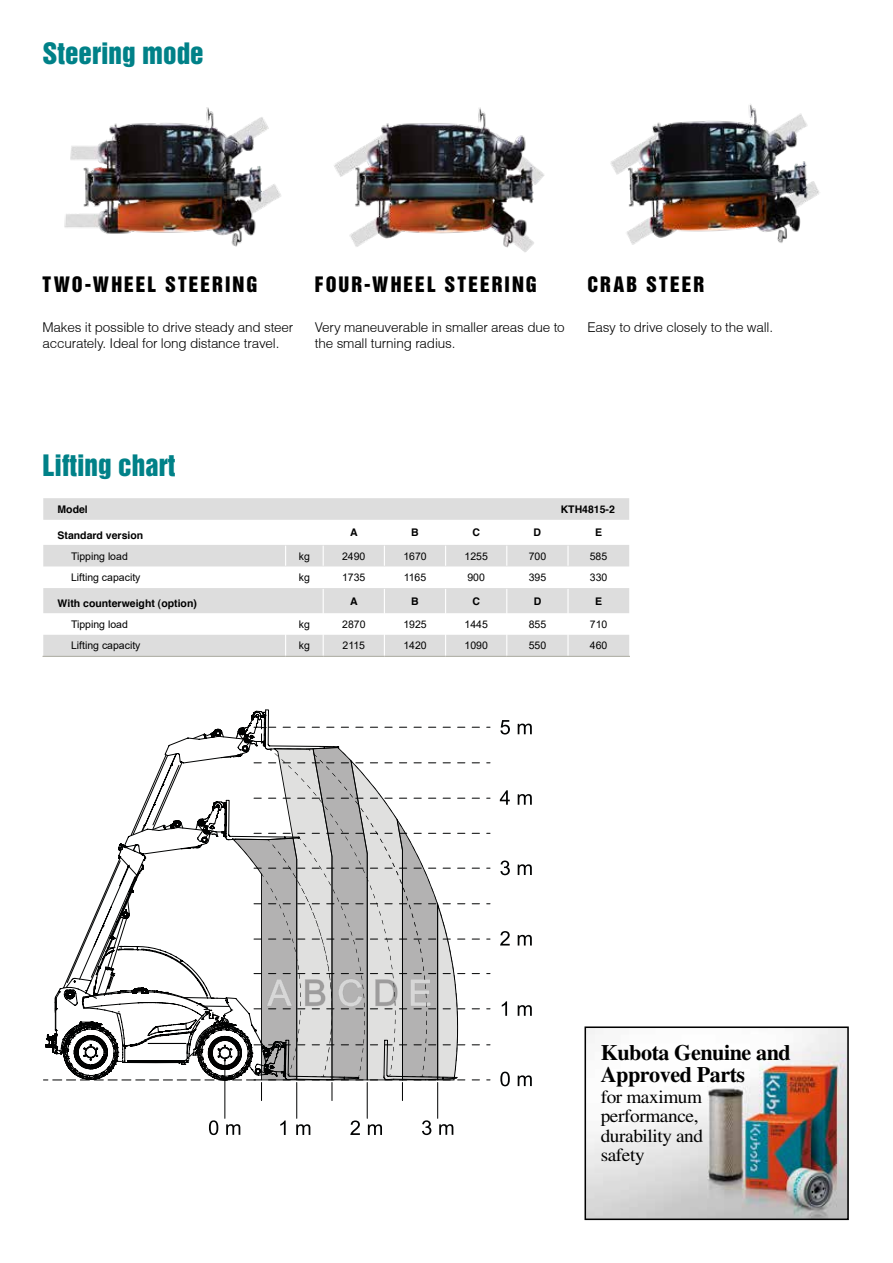
<style>
.page{position:relative;width:893px;height:1263px;background:#fff}
.page>*{position:absolute;margin:0;border:0;box-sizing:border-box;transform-origin:0 0}
.t1{font:27px "Helvetica Inserat";color:#008188}
.t2{font:700 22.05px/22.5px "Times";letter-spacing:-.02em;color:#000}
.t3{font:19.5px "Helvetica Inserat";letter-spacing:.1em;color:#000}
.t4{font:18.3px/19.2px "Times";letter-spacing:-.02em;color:#000;scale:1.05 1}
.t5{font:300 13.5px/16.2px "Helvetica";letter-spacing:-.015em;color:#000}
.t6{font:10.5px "Arial";color:#000}
.t7{font:700 10.5px "Helvetica";color:#000}
</style>
<div class="page">
<img style="left:587px;top:1029px;width:259px;height:188px">
<div style="left:584px;top:1026px;width:265px;height:194px;border:2px solid #000"></div>
<hr style="left:224px;top:1058px;width:1px;height:60px;background:#010202">
<hr style="left:296px;top:1082px;width:1px;height:36px;background:#010202">
<hr style="left:367px;top:1082px;width:1px;height:36px;background:#010202">
<hr style="left:437px;top:1082px;width:1px;height:36px;background:#010202">
<svg style="left:500px;top:720px;width:10px;height:14px"></svg>
<svg style="left:518px;top:724px;width:14px;height:10px"></svg>
<svg style="left:500px;top:790px;width:10px;height:15px"></svg>
<svg style="left:518px;top:794px;width:14px;height:11px"></svg>
<svg style="left:500px;top:860px;width:10px;height:15px"></svg>
<svg style="left:518px;top:864px;width:14px;height:11px"></svg>
<svg style="left:500px;top:931px;width:10px;height:14px"></svg>
<svg style="left:518px;top:935px;width:14px;height:10px"></svg>
<svg style="left:502px;top:1001px;width:5px;height:15px"></svg>
<svg style="left:518px;top:1005px;width:14px;height:11px"></svg>
<svg style="left:500px;top:1071px;width:10px;height:15px"></svg>
<svg style="left:518px;top:1075px;width:14px;height:11px"></svg>
<svg style="left:422px;top:1120px;width:9px;height:15px"></svg>
<svg style="left:439px;top:1124px;width:14px;height:11px"></svg>
<svg style="left:350px;top:1120px;width:10px;height:15px"></svg>
<svg style="left:368px;top:1124px;width:14px;height:11px"></svg>
<svg style="left:280px;top:1120px;width:6px;height:15px"></svg>
<svg style="left:296px;top:1124px;width:14px;height:11px"></svg>
<svg style="left:209px;top:1120px;width:9px;height:15px"></svg>
<svg style="left:226px;top:1124px;width:14px;height:11px"></svg>
<svg style="left:43px;top:709px;width:447px;height:391px"></svg>
<img style="left:64px;top:107px;width:217px;height:140px">
<img style="left:334px;top:107px;width:211px;height:145px">
<img style="left:610px;top:104px;width:210px;height:141px">
<svg style="left:43px;top:498px;width:586px;height:158px;fill:#ddd"></svg>
<svg style="left:285px;top:546px;width:1px;height:20px"></svg>
<svg style="left:323px;top:546px;width:1px;height:20px"></svg>
<svg style="left:384px;top:546px;width:1px;height:20px"></svg>
<svg style="left:445px;top:546px;width:1px;height:20px"></svg>
<svg style="left:506px;top:546px;width:1px;height:20px"></svg>
<hr style="left:567px;top:546px;width:2px;height:20px;background:#fff">
<hr style="left:567px;top:589px;width:2px;height:24px;background:#fff">
<hr style="left:567px;top:613px;width:2px;height:22px;background:#fff">
<svg style="left:285px;top:614px;width:1px;height:42px"></svg>
<svg style="left:323px;top:589px;width:1px;height:67px"></svg>
<svg style="left:384px;top:589px;width:1px;height:67px"></svg>
<svg style="left:445px;top:589px;width:1px;height:67px"></svg>
<svg style="left:506px;top:589px;width:1px;height:67px"></svg>
<hr style="left:567px;top:635px;width:2px;height:21px;background:#fff">
<hr style="left:43px;top:656px;width:243px;height:1px;background:#b2b1a8">
<hr style="left:286px;top:656px;width:37px;height:1px;background:#b2b1a8">
<hr style="left:323px;top:656px;width:61px;height:1px;background:#b2b1a8">
<hr style="left:384px;top:656px;width:62px;height:1px;background:#b2b1a8">
<hr style="left:446px;top:656px;width:61px;height:1px;background:#b2b1a8">
<hr style="left:507px;top:656px;width:61px;height:1px;background:#b2b1a8">
<hr style="left:568px;top:656px;width:62px;height:1px;background:#b2b1a8">
<h1 class="t1" style="left:43px;top:37px;width:163px">Steering mode</h1>
<h3 class="t3" style="left:43px;top:273px;width:216px">TWO-WHEEL STEERING</h3>
<p class="t5" style="left:43px;top:319px;width:252px">Makes it possible to drive steady and steer accurately. Ideal for long distance travel.</p>
<h3 class="t3" style="left:315px;top:273px;width:223px">FOUR-WHEEL STEERING</h3>
<p class="t5" style="left:315px;top:319px;width:251px">Very maneuverable in smaller areas due to the small turning radius.</p>
<h3 class="t3" style="left:587px;top:273px;width:118px">CRAB STEER</h3>
<p class="t5" style="left:587px;top:319px;width:187px">Easy to drive closely to the wall.</p>
<h1 class="t1" style="left:43px;top:449px;width:134px">Lifting chart</h1>
<p class="t7" style="left:58px;top:503px;width:32px">Model</p>
<p class="t7" style="left:561px;top:503px;width:56px">KTH4815-2</p>
<p class="t7" style="left:58px;top:528px;width:87px">Standard version</p>
<p class="t7" style="left:350px;top:526px;width:9px">A</p>
<p class="t7" style="left:411px;top:526px;width:9px">B</p>
<p class="t7" style="left:472px;top:526px;width:9px">C</p>
<p class="t7" style="left:534px;top:526px;width:9px">D</p>
<p class="t7" style="left:595px;top:526px;width:9px">E</p>
<p class="t6" style="left:71px;top:549px;width:58px">Tipping load</p>
<p class="t6" style="left:299px;top:549px;width:13px">kg</p>
<p class="t6" style="left:342px;top:549px;width:25px">2490</p>
<p class="t6" style="left:403px;top:549px;width:25px">1670</p>
<p class="t6" style="left:465px;top:549px;width:25px">1255</p>
<p class="t6" style="left:529px;top:549px;width:19px">700</p>
<p class="t6" style="left:590px;top:549px;width:19px">585</p>
<p class="t6" style="left:71px;top:570px;width:71px">Lifting capacity</p>
<p class="t6" style="left:299px;top:570px;width:13px">kg</p>
<p class="t6" style="left:342px;top:570px;width:25px">1735</p>
<p class="t6" style="left:404px;top:570px;width:24px">1165</p>
<p class="t6" style="left:467px;top:570px;width:19px">900</p>
<p class="t6" style="left:529px;top:570px;width:19px">395</p>
<p class="t6" style="left:590px;top:570px;width:19px">330</p>
<p class="t7" style="left:58px;top:597px;width:141px">With counterweight (option)</p>
<p class="t7" style="left:350px;top:594px;width:9px">A</p>
<p class="t7" style="left:411px;top:594px;width:9px">B</p>
<p class="t7" style="left:472px;top:594px;width:9px">C</p>
<p class="t7" style="left:534px;top:594px;width:9px">D</p>
<p class="t7" style="left:595px;top:594px;width:9px">E</p>
<p class="t6" style="left:71px;top:617px;width:58px">Tipping load</p>
<p class="t6" style="left:299px;top:617px;width:13px">kg</p>
<p class="t6" style="left:342px;top:617px;width:25px">2870</p>
<p class="t6" style="left:403px;top:617px;width:25px">1925</p>
<p class="t6" style="left:465px;top:617px;width:25px">1445</p>
<p class="t6" style="left:529px;top:617px;width:19px">855</p>
<p class="t6" style="left:590px;top:617px;width:19px">710</p>
<p class="t6" style="left:71px;top:638px;width:71px">Lifting capacity</p>
<p class="t6" style="left:299px;top:638px;width:13px">kg</p>
<p class="t6" style="left:343px;top:638px;width:24px">2115</p>
<p class="t6" style="left:403px;top:638px;width:25px">1420</p>
<p class="t6" style="left:465px;top:638px;width:25px">1090</p>
<p class="t6" style="left:529px;top:638px;width:19px">550</p>
<p class="t6" style="left:590px;top:638px;width:19px">460</p>
<h2 class="t2" style="left:601px;top:1040px;width:192px">Kubota Genuine and<br>Approved Parts</h2>
<h3 class="t4" style="left:601px;top:1087px;width:99px">for maximum performance, durability and safety</h3>
</div>
